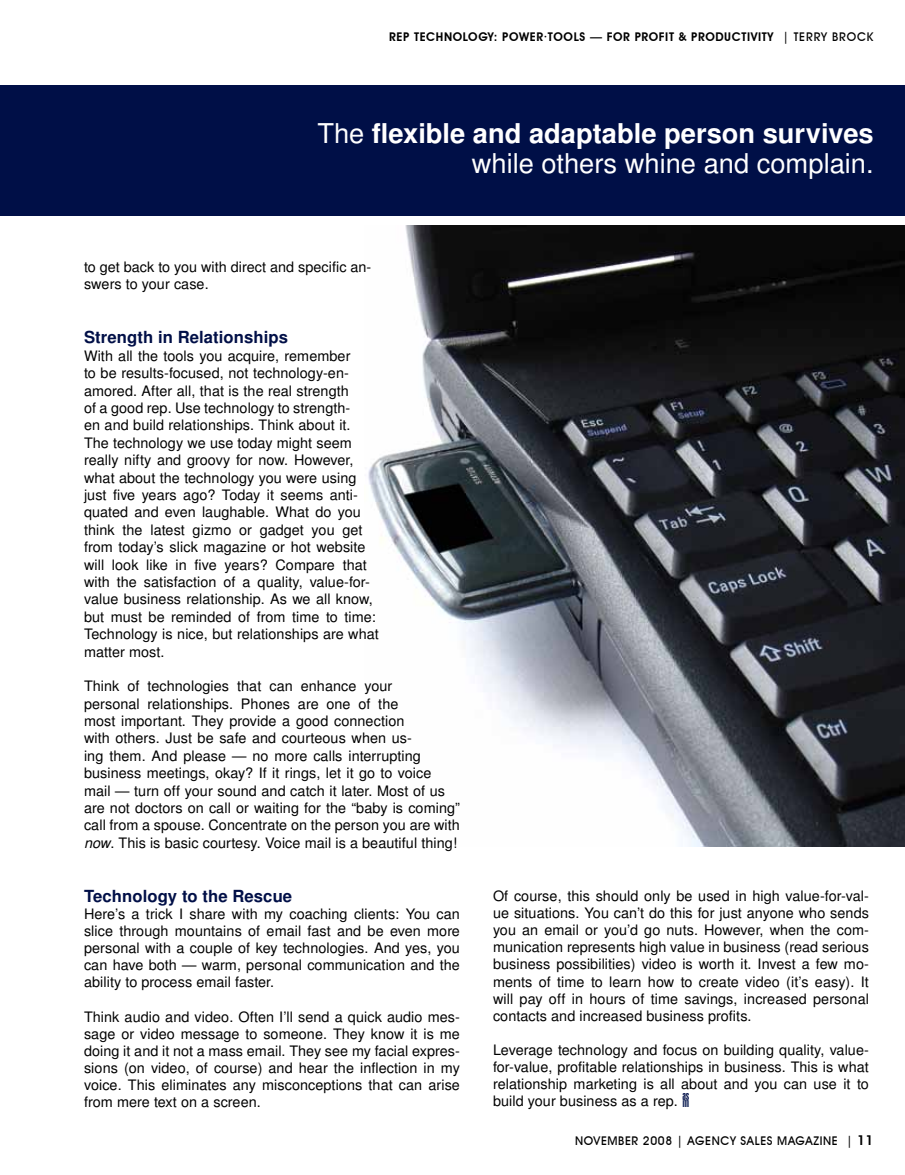
<style>
.page{position:relative;width:905px;height:1175px;background:#fff}
.page>*{position:absolute;margin:0;border:0;box-sizing:border-box;transform-origin:0 0}
.t1{font:700 27px/30px "Turkish Sans SSK";color:#fff;text-align:right}
.t2{font:700 16.5px "Turkish Sans SSK";letter-spacing:.005em;color:#000f47}
.t3{font:14.25px/17.4px "Turkish Sans SSK";letter-spacing:.005em;color:#000;text-align:justify}
.t4{font:600 12px "Avant Garde IT Cby BT";letter-spacing:.05em;color:#000}
.t5{font:500 12px "Avant Garde IT Cby BT";letter-spacing:.05em;color:#000}
.t6{font:10.95px "Swiss 924 BT Regular B";color:#000f47}
.t7{font:10.95px "Swiss 924 BT Regular B";color:#213161;scale:1.3 1}
.s1{font-weight:500}
.s2{font-weight:400}
.s3{font-style:italic}
.s4{font-weight:600;font-size:13.5px}
</style>
<div class="page">
<img style="left:368px;top:225px;width:536px;height:621px">
<div style="left:0;top:86px;width:904px;height:130px;background:#000f47"></div>
<p class="t4" style="left:389px;top:29px;width:486px">REP TECHNOLOGY: POWER·TOOLS — FOR PROFIT &amp; PRODUCTIVITY <span class="s1">| TERRY BROCK</span></p>
<h1 class="t1" style="left:317px;top:118px;width:557px"><span class="s2">The</span> flexible and adaptable person survives <span class="s2">while others whine and complain.</span></h1>
<p class="t3" style="left:84px;top:258px;width:289px">to get back to you with direct and specific an&shy;swers to your case.</p>
<p class="t2" style="left:84px;top:327px;width:205px">Strength in Relationships</p>
<p class="t3" style="left:84px;top:347px;width:296px;text-align:left">With all the tools you acquire, remember<br>to be results-focused, not technology-en&shy;amored. After all, that is the real strength<br>of a good rep. Use technology to strength-<br>en and build relationships. Think about it.<br>The technology we use today might seem really nifty and groovy for now. However, what about the technology you were using just five years ago? Today it seems anti&shy;quated and even laughable. What do you think the latest gizmo or gadget you get from today’s slick magazine or hot website will look like in five years? Compare that with the satisfaction of a quality, value-for&shy;value business relationship. As we all know, but must be reminded of from time to time:<br>Technology is nice, but relationships are what matter most.</p>
<p class="t3" style="left:84px;top:677px;width:377px;text-align:left">Think of technologies that can enhance your<br>personal relationships. Phones are one of the<br>most important. They provide a good connection<br>with others. Just be safe and courteous when us-<br>ing them. And please — no more calls interrupting business meetings, okay? If it rings, let it go to voice mail — turn off your sound and catch it later. Most of us are not doctors on call or waiting for the “baby is coming” call from a spouse. Concentrate on the person you are with <span class="s3">now</span>. This is basic courtesy. Voice mail is a beautiful thing!</p>
<p class="t2" style="left:84px;top:886px;width:210px">Technology to the Rescue</p>
<p class="t3" style="left:84px;top:905px;width:377px">Here’s a trick I share with my coaching clients: You can slice through mountains of email fast and be even more personal with a couple of key technologies. And yes, you can have both — warm, personal communication and the ability to process email faster.</p>
<p class="t3" style="left:84px;top:1007px;width:377px">Think audio and video. Often I’ll send a quick audio mes&shy;sage or video message to someone. They know it is me doing it and it not a mass email. They see my facial expres&shy;sions (on video, of course) and hear the inflection in my voice. This eliminates any misconceptions that can arise from mere text on a screen.</p>
<p class="t3" style="left:493px;top:887px;width:377px">Of course, this should only be used in high value-for-val&shy;ue situations. You can’t do this for just anyone who sends you an email or you’d go nuts. However, when the com&shy;munication represents high value in business (read serious business possibilities) video is worth it. Invest a few mo&shy;ments of time to learn how to create video (it’s easy). It will pay off in hours of time savings, increased personal contacts and increased business profits.</p>
<p class="t3" style="left:493px;top:1041px;width:377px">Leverage technology and focus on building quality, value&shy;for-value, profitable relationships in business. This is what relationship marketing is all about and you can use it to build your business as a rep.</p>
<p class="t6" style="left:682px;top:1088px;width:8px">AS</p>
<p class="t7" style="left:682px;top:1096px;width:7px">M</p>
<p class="t5" style="left:575px;top:1133px;width:300px">NOVEMBER 2008 | AGENCY SALES MAGAZINE | <span class="s4">11</span></p>
</div>
